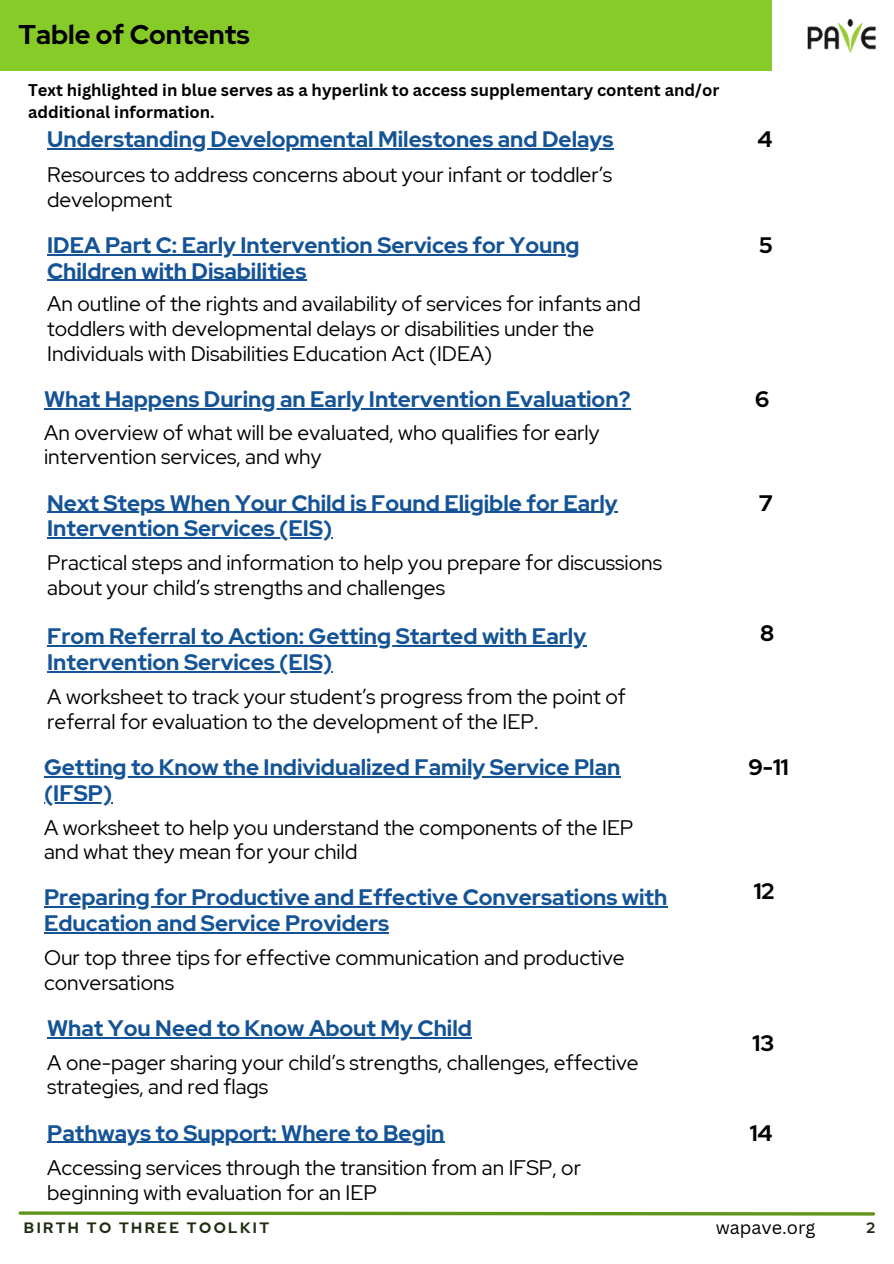
<style>
.page{position:relative;width:894px;height:1264px;background:#fff}
.page>*{position:absolute;margin:0;border:0;box-sizing:border-box;transform-origin:0 0}
.t1{font:700 27px "Red Hat Display";color:#000}
.t2{font:700 22.35px "Red Hat Display";color:#145396}
.t3{font:700 22.35px "Red Hat Display";color:#000}
.t4{font:700 22.35px "Red Hat Display";color:#010101}
.t5{font:21px/24.8px "Red Hat Display";color:#000}
.t6{font:21px/24.8px "Red Hat Display";color:#010101}
.t7{font:18px "Canva Sans";color:#000}
.t8{font:700 16.5px/22.5px "Canva Sans";color:#000}
.t9{font:700 15px "Red Hat Display";letter-spacing:.16em;color:#202d10}
</style>
<div class="page">
<hr style="left:47px;top:1141px;width:397px;height:1px;background:#145396">
<hr style="left:47px;top:1037px;width:425px;height:1px;background:#145396">
<hr style="left:44px;top:802px;width:68px;height:1px;background:#145396">
<hr style="left:44px;top:776px;width:576px;height:1px;background:#145396">
<hr style="left:44px;top:906px;width:623px;height:1px;background:#145396">
<hr style="left:47px;top:671px;width:285px;height:1px;background:#145396">
<hr style="left:47px;top:645px;width:539px;height:1px;background:#145396">
<hr style="left:47px;top:254px;width:532px;height:1px;background:#145396">
<hr style="left:47px;top:537px;width:285px;height:1px;background:#145396">
<hr style="left:47px;top:511px;width:570px;height:2px;background:#145396">
<hr style="left:47px;top:148px;width:566px;height:1px;background:#145396">
<svg style="left:18px;top:1211px;width:858px;height:5px;background:#93b664"></svg>
<div style="left:0;top:0;width:770px;height:71px;background:#87cb28"></div>
<hr style="left:47px;top:280px;width:259px;height:1px;background:#145396">
<hr style="left:44px;top:932px;width:345px;height:1px;background:#145396">
<img style="left:807px;top:20px;width:68px;height:32px">
<hr style="left:44px;top:408px;width:586px;height:1px;background:#145396">
<p class="t1" style="left:18px;top:16px;width:233px">Table of Contents</p>
<p class="t8" style="left:28px;top:78px;width:692px">Text highlighted in blue serves as a hyperlink to access supplementary content and/or additional information.</p>
<p class="t2" style="left:47px;top:124px;width:567px">Understanding Developmental Milestones and Delays</p>
<p class="t3" style="left:757px;top:124px;width:17px">4</p>
<p class="t5" style="left:47px;top:162px;width:566px">Resources to address concerns about your infant or toddler’s</p>
<p class="t5" style="left:47px;top:187px;width:126px">development</p>
<p class="t2" style="left:47px;top:230px;width:534px">IDEA Part C: Early Intervention Services for Young</p>
<p class="t4" style="left:759px;top:230px;width:15px">5</p>
<p class="t2" style="left:47px;top:256px;width:260px">Children with Disabilities</p>
<p class="t6" style="left:47px;top:291px;width:595px">An outline of the rights and availability of services for infants and toddlers with developmental delays or disabilities under the<br>Individuals with Disabilities Education Act (IDEA)</p>
<p class="t2" style="left:44px;top:384px;width:587px">What Happens During an Early Intervention Evaluation?</p>
<p class="t3" style="left:755px;top:384px;width:16px">6</p>
<p class="t5" style="left:44px;top:420px;width:556px">An overview of what will be evaluated, who qualifies for early intervention services, and why</p>
<p class="t2" style="left:47px;top:488px;width:572px">Next Steps When Your Child is Found Eligible for Early</p>
<p class="t3" style="left:759px;top:488px;width:15px">7</p>
<p class="t2" style="left:47px;top:513px;width:286px">Intervention Services (EIS)</p>
<p class="t6" style="left:47px;top:550px;width:616px">Practical steps and information to help you prepare for discussions</p>
<p class="t6" style="left:47px;top:575px;width:399px">about your child’s strengths and challenges</p>
<p class="t2" style="left:47px;top:621px;width:540px">From Referral to Action: Getting Started with Early</p>
<p class="t3" style="left:759px;top:618px;width:16px">8</p>
<p class="t2" style="left:47px;top:647px;width:286px">Intervention Services (EIS)</p>
<p class="t5" style="left:47px;top:684px;width:579px">A worksheet to track your student’s progress from the point of</p>
<p class="t5" style="left:47px;top:709px;width:492px">referral for evaluation to the development of the IEP.</p>
<p class="t2" style="left:44px;top:752px;width:577px">Getting to Know the Individualized Family Service Plan</p>
<p class="t3" style="left:748px;top:752px;width:42px">9-11</p>
<p class="t2" style="left:44px;top:778px;width:70px">(IFSP)</p>
<p class="t5" style="left:44px;top:814px;width:590px">A worksheet to help you understand the components of the IEP and what they mean for your child</p>
<p class="t2" style="left:44px;top:882px;width:624px">Preparing for Productive and Effective Conversations with</p>
<p class="t3" style="left:753px;top:876px;width:22px">12</p>
<p class="t2" style="left:44px;top:908px;width:346px">Education and Service Providers</p>
<p class="t5" style="left:44px;top:945px;width:582px">Our top three tips for effective communication and productive conversations</p>
<p class="t2" style="left:47px;top:1013px;width:426px">What You Need to Know About My Child</p>
<p class="t3" style="left:752px;top:1027px;width:23px">13</p>
<p class="t5" style="left:47px;top:1049px;width:592px">A one-pager sharing your child’s strengths, challenges, effective</p>
<p class="t5" style="left:47px;top:1074px;width:222px">strategies, and red flags</p>
<p class="t2" style="left:47px;top:1117px;width:398px">Pathways to Support: Where to Begin</p>
<p class="t3" style="left:749px;top:1117px;width:24px">14</p>
<p class="t5" style="left:47px;top:1155px;width:535px">Accessing services through the transition from an IFSP, or</p>
<p class="t5" style="left:47px;top:1180px;width:331px">beginning with evaluation for an IEP</p>
<p class="t9" style="left:24px;top:1218px;width:247px">BIRTH TO THREE TOOLKIT</p>
<p class="t7" style="left:715px;top:1214px;width:101px">wapave.org</p>
<p class="t9" style="left:866px;top:1218px;width:10px">2</p>
</div>
